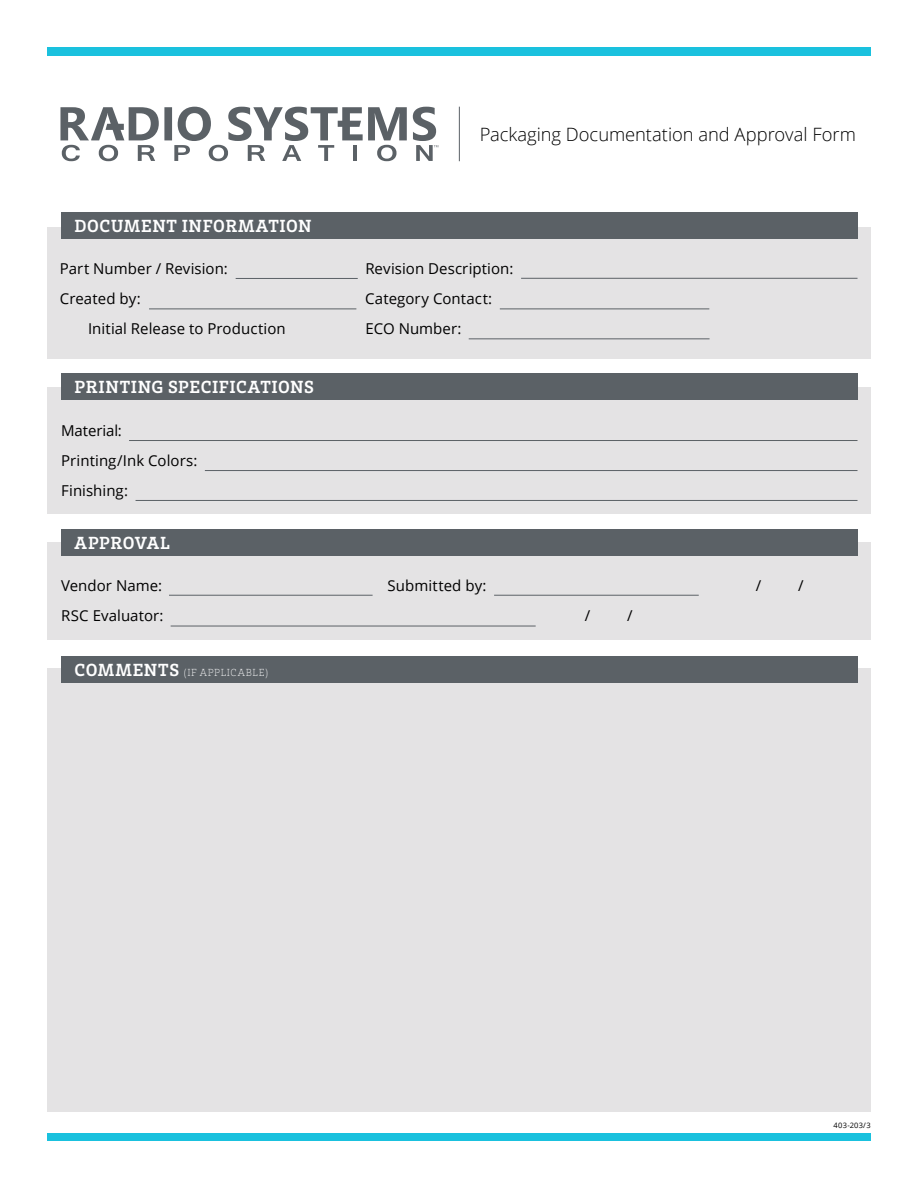
<style>
.page{position:relative;width:918px;height:1188px;background:#fff}
.page>*{position:absolute;margin:0;border:0;box-sizing:border-box;transform-origin:0 0}
.t1{font:300 18.3px "Open Sans";letter-spacing:-.005em;color:#000}
.t2{font:700 18px "Brix Slab";letter-spacing:.03em;color:#fff}
.t3{font:15px/30px "Open Sans";letter-spacing:.005em;color:#000}
.t4{font:200 10.5px "Brix Slab";letter-spacing:.07em;color:#fff}
.t5{font:7.5px "Open Sans";letter-spacing:.025em;color:#000}
.s1{font-weight:700;font-size:18px}
</style>
<div class="page">
<div style="left:47px;top:542px;width:824px;height:98px;background:#e4e3e4"></div>
<div style="left:47px;top:668px;width:824px;height:444px;background:#e4e3e4"></div>
<div style="left:47px;top:227px;width:824px;height:132px;background:#e4e3e4"></div>
<div style="left:47px;top:388px;width:824px;height:126px;background:#e4e3e4"></div>
<div style="left:47px;top:1133px;width:824px;height:8px;background:#1ac1de"></div>
<div style="left:61px;top:213px;width:796px;height:26px;background:#5b6166"></div>
<div style="left:61px;top:373px;width:796px;height:27px;background:#5b6166"></div>
<div style="left:61px;top:529px;width:797px;height:27px;background:#5b6166"></div>
<div style="left:61px;top:656px;width:797px;height:26px;background:#5b6166"></div>
<svg style="left:60px;top:107px;width:347px;height:54px"></svg>
<svg style="left:413px;top:107px;width:25px;height:54px"></svg>
<hr style="left:459px;top:107px;width:1px;height:54px;background:#5b6166">
<div style="left:47px;top:47px;width:824px;height:8px;background:#1ac1de"></div>
<hr style="left:236px;top:278px;width:122px;height:1px;background:#5b6166">
<hr style="left:500px;top:309px;width:209px;height:1px;background:#5b6166">
<hr style="left:521px;top:278px;width:337px;height:1px;background:#5b6166">
<hr style="left:149px;top:309px;width:207px;height:1px;background:#5b6166">
<hr style="left:469px;top:339px;width:241px;height:1px;background:#5b6166">
<hr style="left:129px;top:440px;width:729px;height:1px;background:#5b6166">
<hr style="left:205px;top:470px;width:653px;height:1px;background:#5b6166">
<hr style="left:136px;top:500px;width:722px;height:1px;background:#5b6166">
<hr style="left:169px;top:595px;width:204px;height:1px;background:#5b6166">
<hr style="left:494px;top:595px;width:205px;height:1px;background:#5b6166">
<hr style="left:171px;top:626px;width:365px;height:1px;background:#5b6166">
<p class="t2" style="left:75px;top:214px;width:238px">DOCUMENT INFORMATION</p>
<p class="t1" style="left:480px;top:122px;width:378px">Packaging Documentation and Approval Form</p>
<p class="t3" style="left:60px;top:253px;width:169px">Part Number / Revision:</p>
<p class="t3" style="left:365px;top:253px;width:149px">Revision Description:</p>
<p class="t3" style="left:60px;top:283px;width:82px">Created by:</p>
<p class="t3" style="left:365px;top:283px;width:129px">Category Contact:</p>
<p class="t3" style="left:88px;top:313px;width:199px">Initial Release to Production</p>
<p class="t3" style="left:366px;top:313px;width:98px">ECO Number:</p>
<p class="t2" style="left:75px;top:375px;width:241px">PRINTING SPECIFICATIONS</p>
<p class="t3" style="left:61px;top:415px;width:138px">Material:<br>Printing/Ink Colors:<br>Finishing:</p>
<p class="t2" style="left:75px;top:531px;width:97px">APPROVAL</p>
<p class="t3" style="left:61px;top:570px;width:102px">Vendor Name:</p>
<p class="t3" style="left:388px;top:570px;width:101px">Submitted by:</p>
<p class="t3" style="left:756px;top:570px;width:7px">/</p>
<p class="t3" style="left:798px;top:570px;width:7px">/</p>
<p class="t3" style="left:61px;top:600px;width:104px">RSC Evaluator:</p>
<p class="t3" style="left:585px;top:600px;width:7px">/</p>
<p class="t3" style="left:627px;top:600px;width:7px">/</p>
<p class="t4" style="left:75px;top:665px;width:195px"><span class="s1">COMMENTS</span> (IF APPLICABLE)</p>
<p class="t5" style="left:834px;top:1120px;width:39px">403-203/3</p>
</div>
